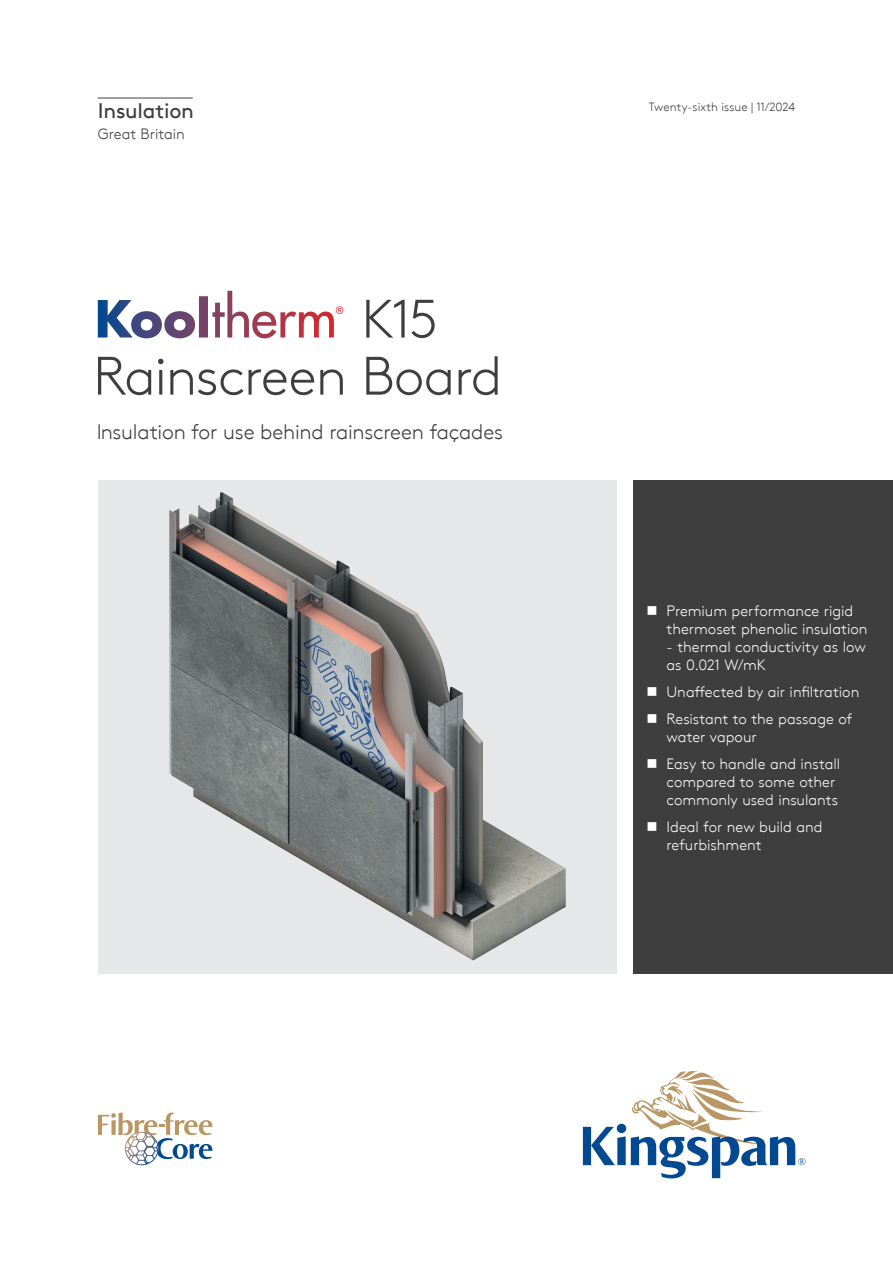
<style>
.page{position:relative;width:893px;height:1263px;background:#fff}
.page>*{position:absolute;margin:0;border:0;box-sizing:border-box;transform-origin:0 0}
.t1{font:300 54px/57px "Kingspan Brown TT";letter-spacing:-.02em;color:#3e3e3f}
.t2{font:300 21px "Kingspan Brown TT";letter-spacing:-.01em;color:#3e3e3f}
.t3{font:21px "Kingspan Brown TT";letter-spacing:-.01em;color:#3e3e3f}
.t4{font:300 15px/18px "Kingspan Brown TT";color:#fff}
.t5{font:300 15px "Kingspan Brown TT";color:#3e3e3f}
.t6{font:300 12px "Kingspan Brown TT";letter-spacing:.005em;color:#3e3e3f}
</style>
<div class="page">
<div style="left:634px;top:480px;width:259px;height:494px;background:#3e3e3f"></div>
<svg style="left:98px;top:1112px;width:114px;height:53px"></svg>
<svg style="left:98px;top:291px;width:245px;height:47px"></svg>
<img style="left:98px;top:484px;width:519px;height:486px">
<hr style="left:98px;top:98px;width:95px;height:1px;background:#3e3e3f">
<svg style="left:583px;top:1071px;width:222px;height:107px"></svg>
<h2 class="t3" style="left:98px;top:95px;width:98px">Insulation</h2>
<p class="t5" style="left:98px;top:123px;width:89px">Great Britain</p>
<h1 class="t1" style="left:93px;top:287px;width:411px;text-indent:268px">K15<br>Rainscreen Board</h1>
<h2 class="t2" style="left:96px;top:417px;width:408px">Insulation for use behind rainscreen façades</h2>
<p class="t6" style="left:649px;top:98px;width:148px">Twenty-sixth issue | 11/2024</p>
<p class="t4" style="left:667px;top:601px;width:202px;text-indent:-20px">■ Premium performance rigid thermoset phenolic insulation</p>
<p class="t4" style="left:667px;top:637px;width:201px">- thermal conductivity as low as 0.021 W/mK</p>
<p class="t4" style="left:646px;top:682px;width:214px">■ Unaffected by air infiltration</p>
<p class="t4" style="left:667px;top:709px;width:187px;text-indent:-20px">■ Resistant to the passage of water vapour</p>
<p class="t4" style="left:667px;top:754px;width:175px;text-indent:-20px">■ Easy to handle and install compared to some other commonly used insulants</p>
<p class="t4" style="left:667px;top:817px;width:157px;text-indent:-20px">■ Ideal for new build and refurbishment</p>
</div>
